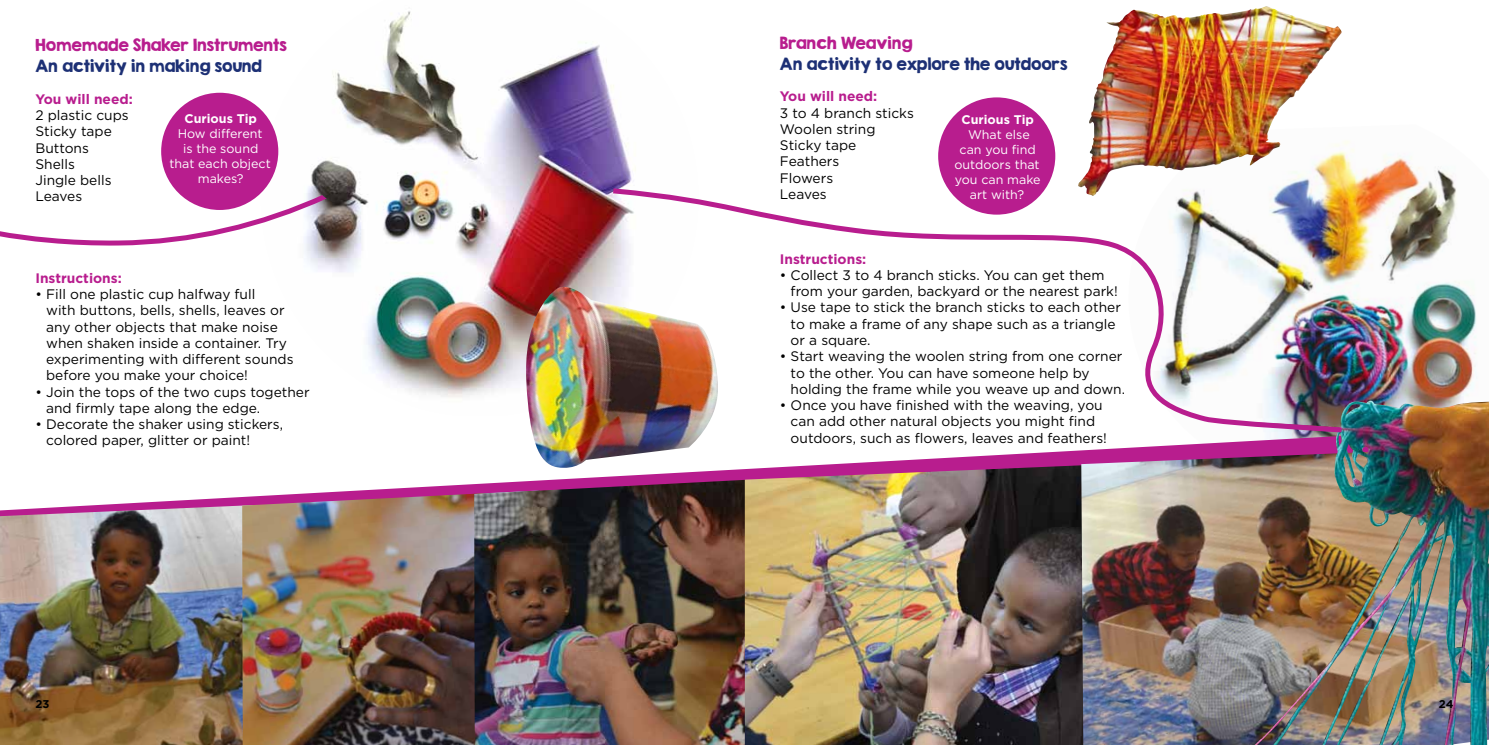
<style>
.page{position:relative;width:1489px;height:745px;background:#fff}
.page>*{position:absolute;margin:0;border:0;box-sizing:border-box;transform-origin:0 0}
.t1{font:15px "KG Second Chances Solid";color:#1d3075}
.t2{font:15px "KG Second Chances Solid";color:#b81d8e}
.t3{font:13.75px/16.2px "Gotham";color:#000}
.t4{font:700 13.75px "Gotham";color:#b81d8e}
.t5{font:12.5px/15px "Gotham";color:#fff;text-align:center}
.t6{font:700 12.5px "Gotham";color:#fff}
.t7{font:700 11.25px "Gotham";color:#000}
</style>
<div class="page">
<img style="left:1265px;top:124px;width:212px;height:274px">
<img style="left:1085px;top:6px;width:180px;height:169px">
<div style="left:938px;top:97px;width:117px;height:117px;background:#b81d8e;border-radius:50%"></div>
<img style="left:261px;top:11px;width:375px;height:387px">
<img style="left:523px;top:287px;width:85px;height:140px">
<svg style="left:117px;top:427px;width:1110px;height:77px"></svg>
<img style="left:0;top:504px;width:242px;height:240px">
<img style="left:242px;top:490px;width:232px;height:254px">
<img style="left:474px;top:479px;width:270px;height:265px">
<img style="left:744px;top:464px;width:337px;height:280px">
<img style="left:1081px;top:446px;width:146px;height:298px">
<img style="left:1227px;top:398px;width:261px;height:346px">
<svg style="left:0;top:189px;width:333px;height:58px"></svg>
<img style="left:317px;top:167px;width:313px;height:36px">
<div style="left:161px;top:93px;width:117px;height:117px;background:#b81d8e;border-radius:50%"></div>
<img style="left:608px;top:185px;width:738px;height:249px">
<p class="t2" style="left:35px;top:35px;width:253px">Homemade Shaker Instruments</p>
<p class="t1" style="left:35px;top:57px;width:228px">An activity in making sound</p>
<p class="t4" style="left:35px;top:90px;width:99px">You will need:</p>
<p class="t3" style="left:35px;top:107px;width:95px">2 plastic cups<br>Sticky tape<br>Buttons<br>Shells<br>Jingle bells<br>Leaves</p>
<p class="t6" style="left:184px;top:110px;width:74px">Curious Tip</p>
<p class="t5" style="left:169px;top:125px;width:103px">How different<br>is the sound that each object makes?</p>
<p class="t4" style="left:35px;top:268px;width:88px">Instructions:</p>
<p class="t3" style="left:46px;top:285px;width:249px;text-indent:-11px">• Fill one plastic cup halfway full<br>with buttons, bells, shells, leaves or any other objects that make noise when shaken inside a container. Try experimenting with different sounds before you make your choice!</p>
<p class="t3" style="left:46px;top:383px;width:265px;text-indent:-11px">• Join the tops of the two cups together and firmly tape along the edge.</p>
<p class="t3" style="left:46px;top:415px;width:238px;text-indent:-11px">• Decorate the shaker using stickers, colored paper, glitter or paint!</p>
<p class="t2" style="left:780px;top:33px;width:134px">Branch Weaving</p>
<p class="t1" style="left:780px;top:54px;width:289px">An activity to explore the outdoors</p>
<p class="t4" style="left:780px;top:87px;width:99px">You will need:</p>
<p class="t3" style="left:780px;top:104px;width:135px">3 to 4 branch sticks<br>Woolen string<br>Sticky tape<br>Feathers<br>Flowers<br>Leaves</p>
<p class="t6" style="left:961px;top:111px;width:74px">Curious Tip</p>
<p class="t5" style="left:954px;top:126px;width:88px">What else can you find outdoors that you can make art with?</p>
<p class="t4" style="left:780px;top:249px;width:88px">Instructions:</p>
<p class="t3" style="left:790px;top:266px;width:329px;text-indent:-11px">• Collect 3 to 4 branch sticks. You can get them from your garden, backyard or the nearest park!</p>
<p class="t3" style="left:790px;top:299px;width:332px;text-indent:-11px">• Use tape to stick the branch sticks to each other to make a frame of any shape such as a triangle or a square.</p>
<p class="t3" style="left:790px;top:348px;width:336px;text-indent:-11px">• Start weaving the woolen string from one corner to the other. You can have someone help by holding the frame while you weave up and down.</p>
<p class="t3" style="left:790px;top:396px;width:318px;text-indent:-11px">• Once you have finished with the weaving, you can add other natural objects you might find outdoors, such as flowers, leaves and feathers!</p>
<p class="t7" style="left:35px;top:696px;width:15px">23</p>
<p class="t7" style="left:1438px;top:696px;width:16px">24</p>
</div>
